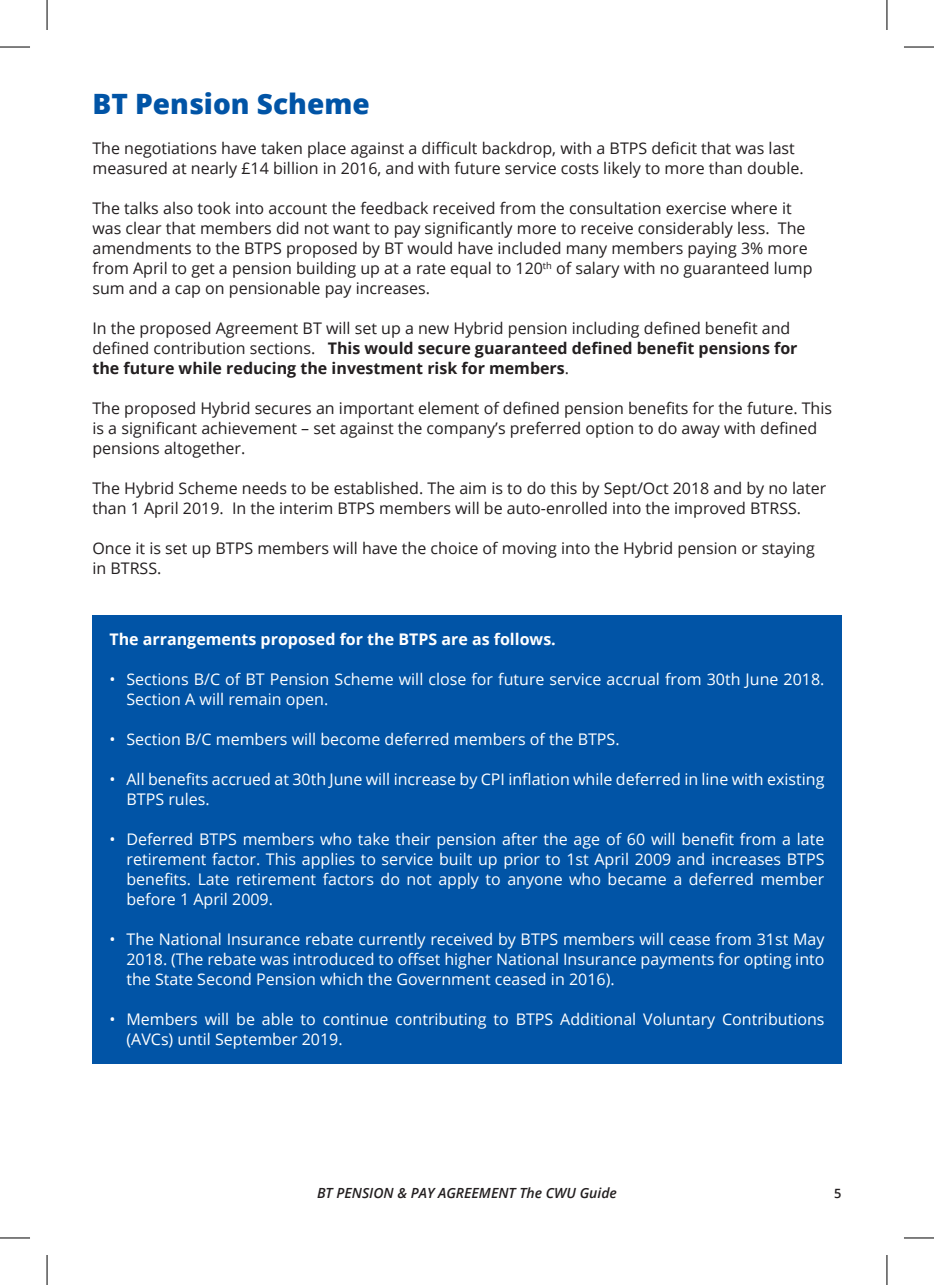
<style>
.page{position:relative;width:934px;height:1285px;background:#fff}
.page>*{position:absolute;margin:0;border:0;box-sizing:border-box;transform-origin:0 0}
.t1{font:800 28px "Open Sans";color:#0154a6}
.t2{font:16px/20px "Open Sans";color:#231f20}
.t3{font:16px/20px "Open Sans";color:#fff}
.t4{font:700 16px "Open Sans";color:#fff}
.t5{font:italic 600 14px "Open Sans";color:#231f20}
.t6{font:600 12.8px "Open Sans";color:#231f20}
.s1{font-weight:700}
</style>
<div class="page">
<div style="left:92px;top:615px;width:749px;height:448px;background:#0154a6"></div>
<hr style="left:0;top:47px;width:30px;height:1px;background:#000">
<hr style="left:903px;top:47px;width:30px;height:1px;background:#000">
<hr style="left:0;top:1237px;width:30px;height:1px;background:#000">
<hr style="left:903px;top:1237px;width:30px;height:1px;background:#000">
<hr style="left:47px;top:0;width:1px;height:30px;background:#000">
<hr style="left:47px;top:1255px;width:1px;height:30px;background:#000">
<hr style="left:886px;top:0;width:1px;height:30px;background:#000">
<hr style="left:886px;top:1255px;width:1px;height:30px;background:#000">
<h1 class="t1" style="left:92px;top:82px;width:278px">BT Pension Scheme</h1>
<p class="t2" style="left:92px;top:138px;width:712px">The negotiations have taken place against a difficult backdrop, with a BTPS deficit that was last measured at nearly £14 billion in 2016, and with future service costs likely to more than double.</p>
<p class="t2" style="left:92px;top:198px;width:721px">The talks also took into account the feedback received from the consultation exercise where it was clear that members did not want to pay significantly more to receive considerably less. The amendments to the BTPS proposed by BT would have included many members paying 3% more from April to get a pension building up at a rate equal to 120<sup>th</sup> of salary with no guaranteed lump sum and a cap on pensionable pay increases.</p>
<p class="t2" style="left:92px;top:318px;width:706px">In the proposed Agreement BT will set up a new Hybrid pension including defined benefit and defined contribution sections. <span class="s1">This would secure guaranteed defined benefit pensions for the future while reducing the investment risk for members</span>.</p>
<p class="t2" style="left:92px;top:398px;width:740px">The proposed Hybrid secures an important element of defined pension benefits for the future. This is a significant achievement – set against the company’s preferred option to do away with defined pensions altogether.</p>
<p class="t2" style="left:92px;top:478px;width:735px">The Hybrid Scheme needs to be established. The aim is to do this by Sept/Oct 2018 and by no later than 1 April 2019. In the interim BTPS members will be auto-enrolled into the improved BTRSS.</p>
<p class="t2" style="left:92px;top:538px;width:723px">Once it is set up BTPS members will have the choice of moving into the Hybrid pension or staying in BTRSS.</p>
<p class="t4" style="left:109px;top:627px;width:447px">The arrangements proposed for the BTPS are as follows.</p>
<p class="t3" style="left:126px;top:668px;width:699px;text-indent:-17px">• Sections B/C of BT Pension Scheme will close for future service accrual from 30th June 2018.<br>Section A will remain open.</p>
<p class="t3" style="left:109px;top:728px;width:511px">• Section B/C members will become deferred members of the BTPS.</p>
<p class="t3" style="left:126px;top:768px;width:699px;text-indent:-17px">• All benefits accrued at 30th June will increase by CPI inflation while deferred in line with existing<br>BTPS rules.</p>
<p class="t3" style="left:126px;top:828px;width:699px;text-align:justify;text-indent:-17px">• Deferred BTPS members who take their pension after the age of 60 will benefit from a late retirement factor. This applies to service built up prior to 1st April 2009 and increases BTPS benefits. Late retirement factors do not apply to anyone who became a deferred member before 1 April 2009.</p>
<p class="t3" style="left:126px;top:928px;width:699px;text-align:justify;text-indent:-17px">• The National Insurance rebate currently received by BTPS members will cease from 31st May 2018. (The rebate was introduced to offset higher National Insurance payments for opting into the State Second Pension which the Government ceased in 2016).</p>
<p class="t3" style="left:126px;top:1008px;width:699px;text-indent:-17px">• Members will be able to continue contributing to BTPS Additional Voluntary Contributions (AVCs) until September 2019.</p>
<p class="t5" style="left:317px;top:1183px;width:301px">BT PENSION &amp; PAY AGREEMENT The CWU Guide</p>
<p class="t6" style="left:833px;top:1184px;width:9px">5</p>
</div>
